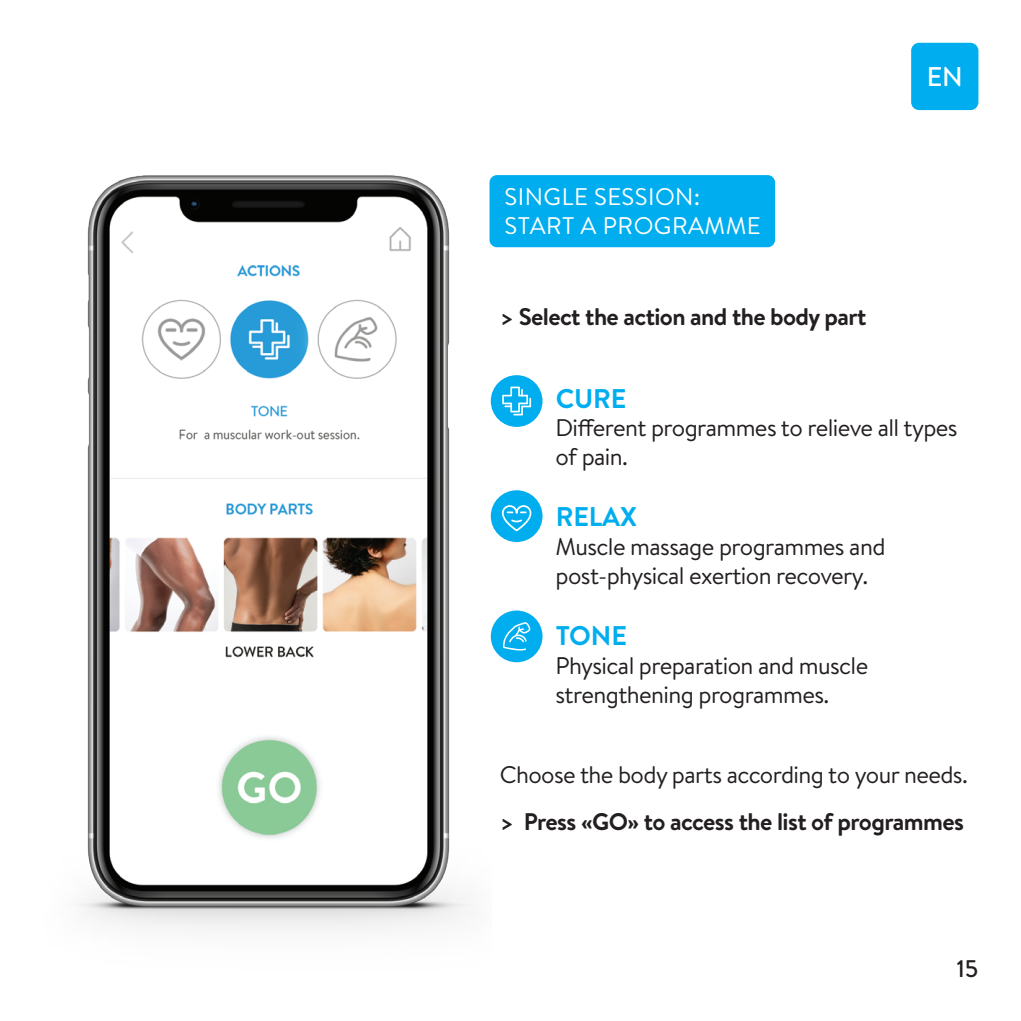
<style>
.page{position:relative;width:1021px;height:1021px;background:#fff}
.page>*{position:absolute;margin:0;border:0;box-sizing:border-box;transform-origin:0 0}
.t1{font:700 27px "Brandon Text";letter-spacing:-.005em;color:#00aeef}
.t2{font:500 27px "Brandon Text";color:#fff}
.t3{font:24px/28.8px "Brandon Text";letter-spacing:-.025em;color:#231f20}
.t4{font:700 24px "Brandon Text";letter-spacing:-.025em;color:#231f20}
.t5{font:24px "Brandon Text";letter-spacing:.02em;color:#fff}
.t6{font:500 24px "Brandon Text";color:#231f20}
</style>
<div class="page">
<img style="left:78px;top:175px;width:413px;height:755px">
<div style="left:491px;top:375px;width:51px;height:52px;background:#00aeef;border-radius:50%"></div>
<svg style="left:502px;top:386px;width:29px;height:29px"></svg>
<div style="left:491px;top:490px;width:51px;height:52px;background:#00aeef;border-radius:50%"></div>
<svg style="left:501px;top:505px;width:31px;height:27px"></svg>
<div style="left:491px;top:610px;width:51px;height:52px;background:#00aeef;border-radius:50%"></div>
<svg style="left:503px;top:622px;width:27px;height:28px"></svg>
<div style="left:489px;top:175px;width:286px;height:72px;background:#00aeef;border-radius:7px"></div>
<div style="left:911px;top:43px;width:67px;height:67px;background:#00aeef;border-radius:8px"></div>
<p class="t5" style="left:504px;top:180px;width:197px">SINGLE SESSION:</p>
<p class="t5" style="left:504px;top:209px;width:258px">START A PROGRAMME</p>
<p class="t4" style="left:500px;top:300px;width:368px">&gt; Select the action and the body part</p>
<p class="t2" style="left:926px;top:58px;width:38px">EN</p>
<p class="t1" style="left:555px;top:379px;width:72px">CURE</p>
<p class="t3" style="left:555px;top:413px;width:403px">Different programmes to relieve all types of pain.</p>
<p class="t1" style="left:555px;top:498px;width:83px">RELAX</p>
<p class="t3" style="left:555px;top:531px;width:331px">Muscle massage programmes and post-physical exertion recovery.</p>
<p class="t1" style="left:555px;top:617px;width:73px">TONE</p>
<p class="t3" style="left:555px;top:650px;width:314px">Physical preparation and muscle strengthening programmes.</p>
<p class="t3" style="left:500px;top:759px;width:469px">Choose the body parts according to your needs.</p>
<p class="t4" style="left:500px;top:804px;width:466px">&gt; Press «GO» to access the list of programmes</p>
<p class="t6" style="left:956px;top:952px;width:24px">15</p>
</div>
